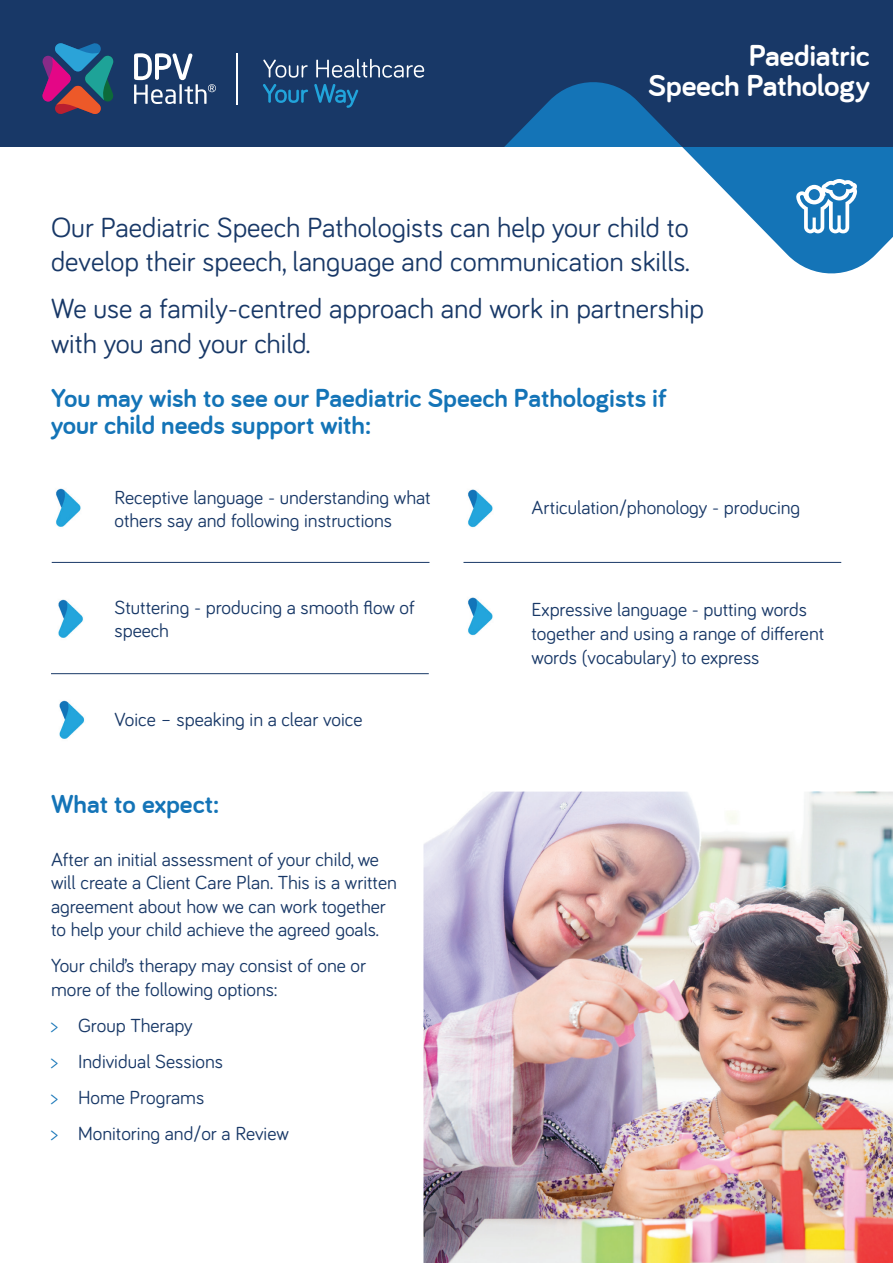
<style>
.page{position:relative;width:893px;height:1263px;background:#fff}
.page>*{position:absolute;margin:0;border:0;box-sizing:border-box;transform-origin:0 0}
.t1{font:700 31.35px/30px "Bariol";letter-spacing:-.01em;color:#fff;text-align:right}
.t2{font:28.5px/34.2px "Bariol";color:#183867}
.t3{font:700 27px/27px "Bariol";color:#1474b7}
.t4{font:19.5px/23.4px "Bariol";color:#183867}
.s1{color:#1474b7}
</style>
<div class="page">
<svg style="left:682px;top:147px;width:211px;height:127px;fill:#1474b7"></svg>
<div style="left:0;top:0;width:893px;height:147px;background:#183867"></div>
<svg style="left:43px;top:43px;width:71px;height:71px"></svg>
<svg style="left:134px;top:53px;width:82px;height:51px"></svg>
<hr style="left:236px;top:53px;width:1px;height:52px;background:#fff">
<svg style="left:263px;top:60px;width:45px;height:18px"></svg>
<svg style="left:263px;top:84px;width:45px;height:19px"></svg>
<svg style="left:314px;top:59px;width:368px;height:88px"></svg>
<hr style="left:52px;top:562px;width:377px;height:1px;background:#183867">
<hr style="left:463px;top:562px;width:378px;height:1px;background:#183867">
<hr style="left:51px;top:673px;width:378px;height:1px;background:#183867">
<img style="left:423px;top:791px;width:470px;height:472px">
<svg style="left:796px;top:179px;width:61px;height:54px"></svg>
<img style="left:59px;top:700px;width:26px;height:39px">
<img style="left:468px;top:489px;width:25px;height:39px">
<img style="left:58px;top:599px;width:25px;height:39px">
<img style="left:468px;top:597px;width:25px;height:39px">
<img style="left:56px;top:488px;width:25px;height:39px">
<h1 class="t1" style="left:648px;top:40px;width:223px">Paediatric<br>Speech Pathology</h1>
<h2 class="t2" style="left:51px;top:209px;width:640px">Our Paediatric Speech Pathologists can help your child to develop their speech, language and communication skills.</h2>
<h2 class="t2" style="left:51px;top:290px;width:655px">We use a family-centred approach and work in partnership with you and your child.</h2>
<h3 class="t3" style="left:51px;top:384px;width:617px">You may wish to see our Paediatric Speech Pathologists if your child needs support with:</h3>
<p class="t4" style="left:114px;top:485px;width:318px">Receptive language - understanding what others say and following instructions</p>
<p class="t4" style="left:114px;top:595px;width:302px">Stuttering - producing a smooth flow of speech</p>
<p class="t4" style="left:114px;top:707px;width:250px">Voice – speaking in a clear voice</p>
<h3 class="t3" style="left:51px;top:790px;width:170px">What to expect:</h3>
<p class="t4" style="left:51px;top:847px;width:347px">After an initial assessment of your child, we will create a Client Care Plan. This is a written agreement about how we can work together to help your child achieve the agreed goals.</p>
<p class="t4" style="left:51px;top:953px;width:317px">Your child’s therapy may consist of one or more of the following options:</p>
<p class="t4" style="left:51px;top:1006px;width:239px;line-height:36.2px"><span class="s1">&gt;</span> Group Therapy<br><span class="s1">&gt;</span> Individual Sessions<br><span class="s1">&gt;</span> Home Programs<br><span class="s1">&gt;</span> Monitoring and/or a Review</p>
<p class="t4" style="left:532px;top:495px;width:270px">Articulation/phonology - producing</p>
<p class="t4" style="left:532px;top:597px;width:294px;line-height:24px">Expressive language - putting words together and using a range of different words (vocabulary) to express</p>
</div>
